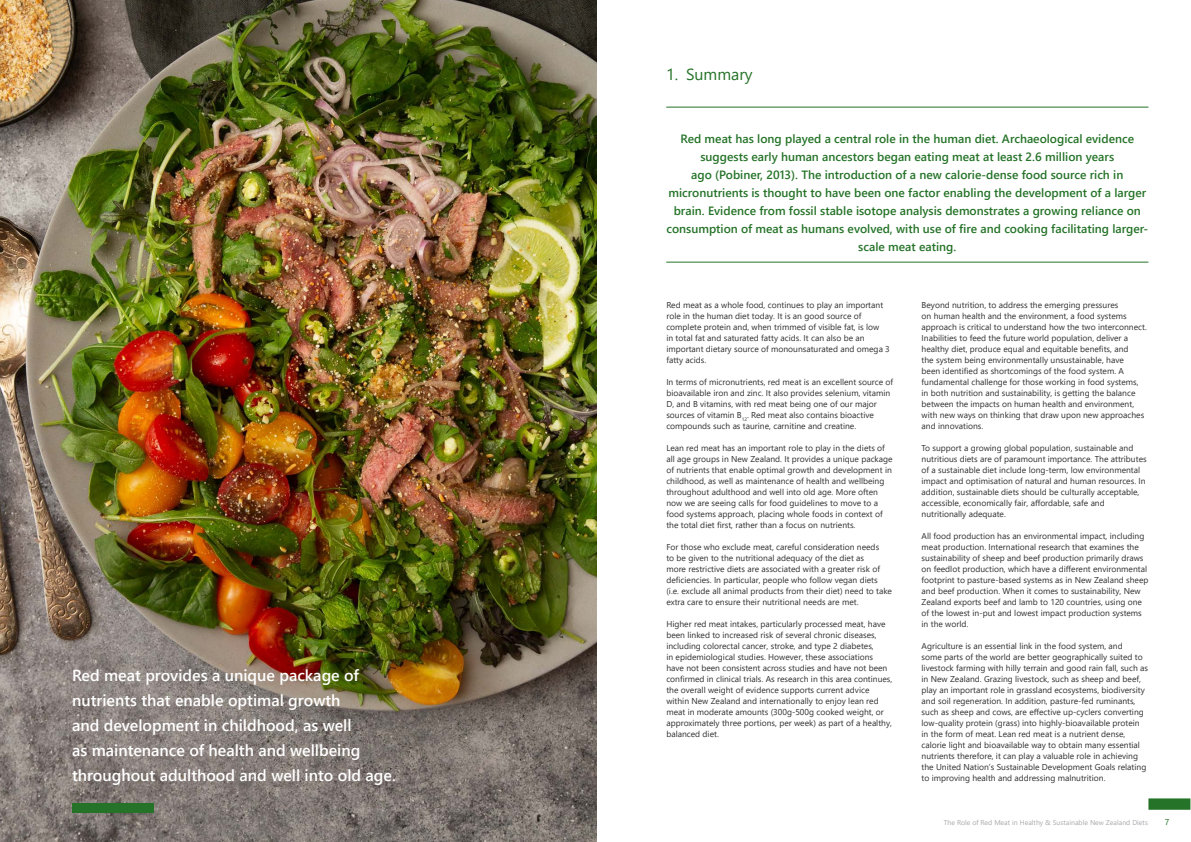
<style>
.page{position:relative;width:1191px;height:842px;background:#fff}
.page>*{position:absolute;margin:0;border:0;box-sizing:border-box;transform-origin:0 0}
.quote-white{font:600 16px/25px "Segoe UI";color:#fff}
.t1{font:16px "Segoe UI";color:#257328}
.highlight_text{font:600 12px/18px "Segoe UI";color:#257328;text-align:center}
.body_text{font:8.5px/11px "Segoe UI";color:#312f30}
.t2{font:8.5px "Segoe UI";color:#257328}
.t3{font:7px "Segoe UI";color:#a8a9ad}
</style>
<div class="page">
<div style="left:1148px;top:798px;width:42px;height:12px;background:#257328"></div>
<hr style="left:666px;top:107px;width:482px;height:1px;background:#257328">
<hr style="left:666px;top:262px;width:482px;height:1px;background:#257328">
<img style="left:0;top:0;width:596px;height:842px">
<div style="left:72px;top:803px;width:81px;height:9px;background:#257328"></div>
<p class="quote-white" style="left:72px;top:662px;width:325px">Red meat provides a unique package of nutrients that enable optimal growth<br>and development in childhood, as well<br>as maintenance of health and wellbeing throughout adulthood and well into old age.</p>
<p class="t1" style="left:666px;top:59px;width:88px">1. Summary</p>
<p class="highlight_text" style="left:666px;top:129px;width:483px">Red meat has long played a central role in the human diet. Archaeological evidence suggests early human ancestors began eating meat at least 2.6 million years<br>ago (Pobiner, 2013). The introduction of a new calorie-dense food source rich in micronutrients is thought to have been one factor enabling the development of a larger brain. Evidence from fossil stable isotope analysis demonstrates a growing reliance on consumption of meat as humans evolved, with use of fire and cooking facilitating larger&shy;scale meat eating.</p>
<p class="body_text" style="left:666px;top:299px;width:225px">Red meat as a whole food, continues to play an important role in the human diet today. It is an good source of complete protein and, when trimmed of visible fat, is low<br>in total fat and saturated fatty acids. It can also be an important dietary source of monounsaturated and omega 3 fatty acids.</p>
<p class="body_text" style="left:666px;top:376px;width:228px">In terms of micronutrients, red meat is an excellent source of bioavailable iron and zinc. It also provides selenium, vitamin D, and B vitamins, with red meat being one of our major sources of vitamin B<sub>12</sub>. Red meat also contains bioactive compounds such as taurine, carnitine and creatine.</p>
<p class="body_text" style="left:666px;top:442px;width:228px">Lean red meat has an important role to play in the diets of all age groups in New Zealand. It provides a unique package of nutrients that enable optimal growth and development in childhood, as well as maintenance of health and wellbeing throughout adulthood and well into old age. More often now we are seeing calls for food guidelines to move to a food systems approach, placing whole foods in context of the total diet first, rather than a focus on nutrients.</p>
<p class="body_text" style="left:666px;top:541px;width:227px">For those who exclude meat, careful consideration needs<br>to be given to the nutritional adequacy of the diet as<br>more restrictive diets are associated with a greater risk of deficiencies. In particular, people who follow vegan diets (i.e. exclude all animal products from their diet) need to take extra care to ensure their nutritional needs are met.</p>
<p class="body_text" style="left:666px;top:618px;width:227px">Higher red meat intakes, particularly processed meat, have been linked to increased risk of several chronic diseases, including colorectal cancer, stroke, and type 2 diabetes,<br>in epidemiological studies. However, these associations have not been consistent across studies and have not been confirmed in clinical trials. As research in this area continues, the overall weight of evidence supports current advice within New Zealand and internationally to enjoy lean red meat in moderate amounts (300g-500g cooked weight, or approximately three portions, per week) as part of a healthy, balanced diet.</p>
<p class="body_text" style="left:921px;top:299px;width:227px">Beyond nutrition, to address the emerging pressures<br>on human health and the environment, a food systems approach is critical to understand how the two interconnect.<br>Inabilities to feed the future world population, deliver a healthy diet, produce equal and equitable benefits, and<br>the system being environmentally unsustainable, have<br>been identified as shortcomings of the food system. A fundamental challenge for those working in food systems, in both nutrition and sustainability, is getting the balance between the impacts on human health and environment, with new ways on thinking that draw upon new approaches and innovations.</p>
<p class="body_text" style="left:921px;top:442px;width:227px">To support a growing global population, sustainable and nutritious diets are of paramount importance. The attributes of a sustainable diet include long-term, low environmental impact and optimisation of natural and human resources. In addition, sustainable diets should be culturally acceptable, accessible, economically fair, affordable, safe and nutritionally adequate.</p>
<p class="body_text" style="left:921px;top:530px;width:228px">All food production has an environmental impact, including meat production. International research that examines the sustainability of sheep and beef production primarily draws on feedlot production, which have a different environmental footprint to pasture-based systems as in New Zealand sheep and beef production. When it comes to sustainability, New Zealand exports beef and lamb to 120 countries, using one of the lowest in-put and lowest impact production systems in the world.</p>
<p class="body_text" style="left:921px;top:640px;width:228px">Agriculture is an essential link in the food system, and<br>some parts of the world are better geographically suited to livestock farming with hilly terrain and good rain fall, such as in New Zealand. Grazing livestock, such as sheep and beef, play an important role in grassland ecosystems, biodiversity and soil regeneration. In addition, pasture-fed ruminants, such as sheep and cows, are effective up-cyclers converting low-quality protein (grass) into highly-bioavailable protein in the form of meat. Lean red meat is a nutrient dense, calorie light and bioavailable way to obtain many essential nutrients therefore, it can play a valuable role in achieving the United Nation’s Sustainable Development Goals relating to improving health and addressing malnutrition.</p>
<p class="t3" style="left:944px;top:816px;width:206px">The Role of Red Meat in Healthy &amp; Sustainable New Zealand Diets</p>
<p class="t2" style="left:1165px;top:814px;width:6px">7</p>
</div>
